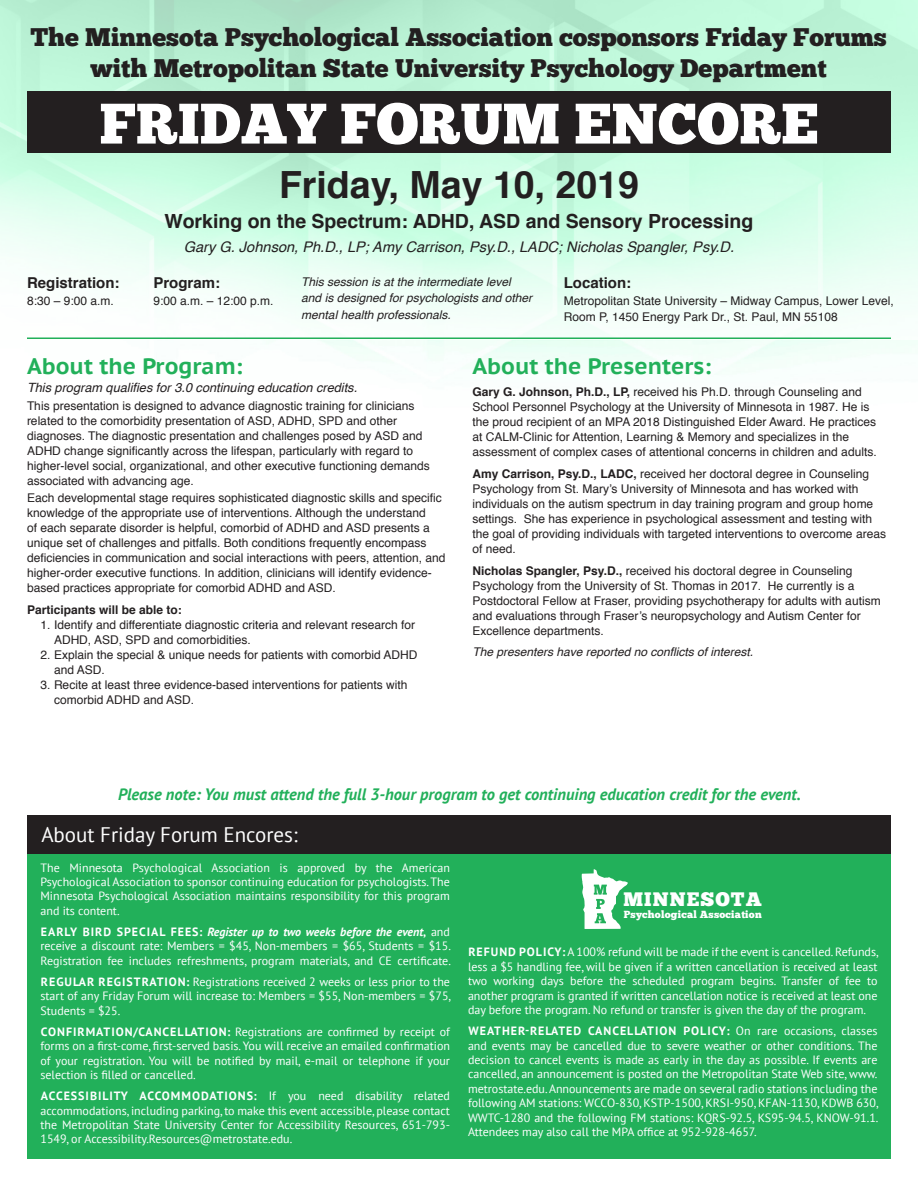
<style>
.page{position:relative;width:918px;height:1188px;background:#fff}
.page>*{position:absolute;margin:0;border:0;box-sizing:border-box;transform-origin:0 0}
.t1{font:57px "Chunk Five";color:#fff}
.t2{font:700 37.5px "Helvetica";color:#231f20}
.t3{font:25.5px/30.6px "Chunk Five";color:#231f20;text-align:center}
.body{font:700 22.5px "PT Sans Caption";color:#22b05a}
.sub{font:21px "PT Sans";color:#fff}
.t4{font:700 19.5px "Helvetica";color:#231f20}
.t5{font:19.5px "Chunk Five";letter-spacing:.055em;color:#fff}
.body-2{font:italic 700 16.5px "PT Sans";color:#22b05a}
.t6{font:700 15px "Helvetica";color:#231f20}
.t7{font:italic 14.7px "Helvetica";color:#231f20}
.t8{font:italic 12.75px "Helvetica";color:#231f20}
.t9{font:12px/15px "Helvetica";color:#231f20}
.Body{font:12px/14.4px "PT Sans";color:#fff;text-align:justify}
.t10{font:italic 12px/16.5px "Helvetica";color:#231f20}
.t11{font:700 12px "Helvetica";color:#231f20}
.t12{font:10.35px "Chunk Five";letter-spacing:.02em;color:#fff}
.s1{font-weight:700}
.s2{font-weight:700;font-style:italic}
</style>
<div class="page">
<svg style="left:0;top:0;width:918px;height:339px"></svg>
<div style="left:27px;top:92px;width:864px;height:61px;background:#231f20"></div>
<div style="left:27px;top:815px;width:864px;height:343px;background:#22b05a"></div>
<div style="left:27px;top:815px;width:864px;height:39px;background:#231f20"></div>
<svg style="left:582px;top:869px;width:46px;height:59px"></svg>
<hr style="left:27px;top:338px;width:864px;height:1px;background:#22b05a">
<p class="t3" style="left:30px;top:22px;width:858px">The Minnesota Psychological Association cosponsors Friday Forums with Metropolitan State University Psychology Department</p>
<p class="t1" style="left:100px;top:90px;width:720px">FRIDAY FORUM ENCORE</p>
<p class="t6" style="left:27px;top:271px;width:94px">Registration:</p>
<p class="t9" style="left:27px;top:293px;width:88px">8:30 – 9:00 a.m.</p>
<p class="t2" style="left:279px;top:154px;width:361px">Friday, May 10, 2019</p>
<p class="t4" style="left:165px;top:205px;width:590px">Working on the Spectrum: ADHD, ASD and Sensory Processing</p>
<p class="t7" style="left:184px;top:235px;width:552px">Gary G. Johnson, Ph.D., LP; Amy Carrison, Psy.D., LADC; Nicholas Spangler, Psy.D.</p>
<p class="t6" style="left:153px;top:271px;width:68px">Program:</p>
<p class="t9" style="left:153px;top:293px;width:122px">9:00 a.m. – 12:00 p.m.</p>
<p class="t10" style="left:301px;top:274px;width:232px">This session is at the intermediate level and is designed for psychologists and other mental health professionals.</p>
<p class="t6" style="left:564px;top:271px;width:69px">Location:</p>
<p class="t9" style="left:564px;top:293px;width:332px;line-height:16.5px">Metropolitan State University – Midway Campus, Lower Level,<br>Room P, 1450 Energy Park Dr., St. Paul, MN 55108</p>
<p class="body" style="left:27px;top:351px;width:217px">About the Program:</p>
<p class="t8" style="left:27px;top:378px;width:332px">This program qualifies for 3.0 continuing education credits.</p>
<p class="t9" style="left:27px;top:398px;width:404px">This presentation is designed to advance diagnostic training for clinicians related to the comorbidity presentation of ASD, ADHD, SPD and other diagnoses. The diagnostic presentation and challenges posed by ASD and ADHD change significantly across the lifespan, particularly with regard to higher-level social, organizational, and other executive functioning demands associated with advancing age.</p>
<p class="t9" style="left:27px;top:491px;width:420px">Each developmental stage requires sophisticated diagnostic skills and specific knowledge of the appropriate use of interventions. Although the understand<br>of each separate disorder is helpful, comorbid of ADHD and ASD presents a unique set of challenges and pitfalls. Both conditions frequently encompass deficiencies in communication and social interactions with peers, attention, and higher-order executive functions. In addition, clinicians will identify evidence&shy;based practices appropriate for comorbid ADHD and ASD.</p>
<p class="t11" style="left:27px;top:600px;width:156px">Participants will be able to:</p>
<p class="t9" style="left:54px;top:617px;width:363px;text-indent:-14px">1. Identify and differentiate diagnostic criteria and relevant research for<br>ADHD, ASD, SPD and comorbidities.</p>
<p class="t9" style="left:54px;top:647px;width:365px;text-indent:-14px">2. Explain the special &amp; unique needs for patients with comorbid ADHD and ASD.</p>
<p class="t9" style="left:54px;top:677px;width:355px;text-indent:-14px">3. Recite at least three evidence-based interventions for patients with comorbid ADHD and ASD.</p>
<p class="body" style="left:472px;top:351px;width:240px">About the Presenters:</p>
<p class="t9" style="left:472px;top:385px;width:406px"><span class="s1">Gary G. Johnson, Ph.D., LP,</span> received his Ph.D. through Counseling and School Personnel Psychology at the University of Minnesota in 1987. He is the proud recipient of an MPA 2018 Distinguished Elder Award. He practices at CALM-Clinic for Attention, Learning &amp; Memory and specializes in the assessment of complex cases of attentional concerns in children and adults.</p>
<p class="t9" style="left:472px;top:467px;width:415px"><span class="s1">Amy Carrison, Psy.D., LADC,</span> received her doctoral degree in Counseling Psychology from St. Mary’s University of Minnesota and has worked with individuals on the autism spectrum in day training program and group home settings. She has experience in psychological assessment and testing with the goal of providing individuals with targeted interventions to overcome areas of need.</p>
<p class="t9" style="left:472px;top:563px;width:410px"><span class="s1">Nicholas Spangler, Psy.D.,</span> received his doctoral degree in Counseling Psychology from the University of St. Thomas in 2017. He currently is a Postdoctoral Fellow at Fraser, providing psychotherapy for adults with autism and evaluations through Fraser’s neuropsychology and Autism Center for Excellence departments.</p>
<p class="t10" style="left:472px;top:644px;width:282px">The presenters have reported no conflicts of interest.</p>
<p class="body-2" style="left:118px;top:783px;width:684px">Please note: You must attend the full 3-hour program to get continuing education credit for the event.</p>
<p class="sub" style="left:41px;top:821px;width:258px">About Friday Forum Encores:</p>
<p class="Body" style="left:40px;top:860px;width:411px">The Minnesota Psychological Association is approved by the American Psychological Association to sponsor continuing education for psychologists. The Minnesota Psychological Association maintains responsibility for this program and its content.</p>
<p class="Body" style="left:40px;top:924px;width:412px"><span class="s1">EARLY BIRD SPECIAL FEES:</span> <span class="s2">Register up to two weeks before the event</span><span class="s1">,</span> and receive a discount rate: Members = $45, Non-members = $65, Students = $15.<br>Registration fee includes refreshments, program materials, and CE certificate.</p>
<p class="Body" style="left:40px;top:974px;width:412px"><span class="s1">REGULAR REGISTRATION:</span> Registrations received 2 weeks or less prior to the start of any Friday Forum will increase to: Members = $55, Non-members = $75, Students = $25.</p>
<p class="Body" style="left:40px;top:1024px;width:411px"><span class="s1">CONFIRMATION/CANCELLATION:</span> Registrations are confirmed by receipt of forms on a first-come, first-served basis. You will receive an emailed confirmation of your registration. You will be notified by mail, e-mail or telephone if your selection is filled or cancelled.</p>
<p class="Body" style="left:40px;top:1088px;width:411px"><span class="s1">ACCESSIBILITY ACCOMMODATIONS:</span> If you need disability related accommodations, including parking, to make this event accessible, please contact the Metropolitan State University Center for Accessibility Resources, 651-793- 1549, or Accessibility.Resources@metrostate.edu.</p>
<p class="t5" style="left:624px;top:887px;width:140px">MINNESOTA</p>
<p class="t12" style="left:624px;top:908px;width:139px">Psychological Association</p>
<p class="Body" style="left:468px;top:945px;width:412px"><span class="s1">REFUND POLICY:</span> A 100% refund will be made if the event is cancelled. Refunds, less a $5 handling fee, will be given if a written cancellation is received at least two working days before the scheduled program begins. Transfer of fee to another program is granted if written cancellation notice is received at least one day before the program. No refund or transfer is given the day of the program.</p>
<p class="Body" style="left:468px;top:1023px;width:412px"><span class="s1">WEATHER-RELATED CANCELLATION POLICY:</span> On rare occasions, classes and events may be cancelled due to severe weather or other conditions. The decision to cancel events is made as early in the day as possible. If events are cancelled, an announcement is posted on the Metropolitan State Web site, www. metrostate.edu. Announcements are made on several radio stations including the following AM stations: WCCO-830, KSTP-1500, KRSI-950, KFAN-1130, KDWB 630, WWTC-1280 and the following FM stations: KQRS-92.5, KS95-94.5, KNOW-91.1.<br>Attendees may also call the MPA office at 952-928-4657.</p>
</div>
